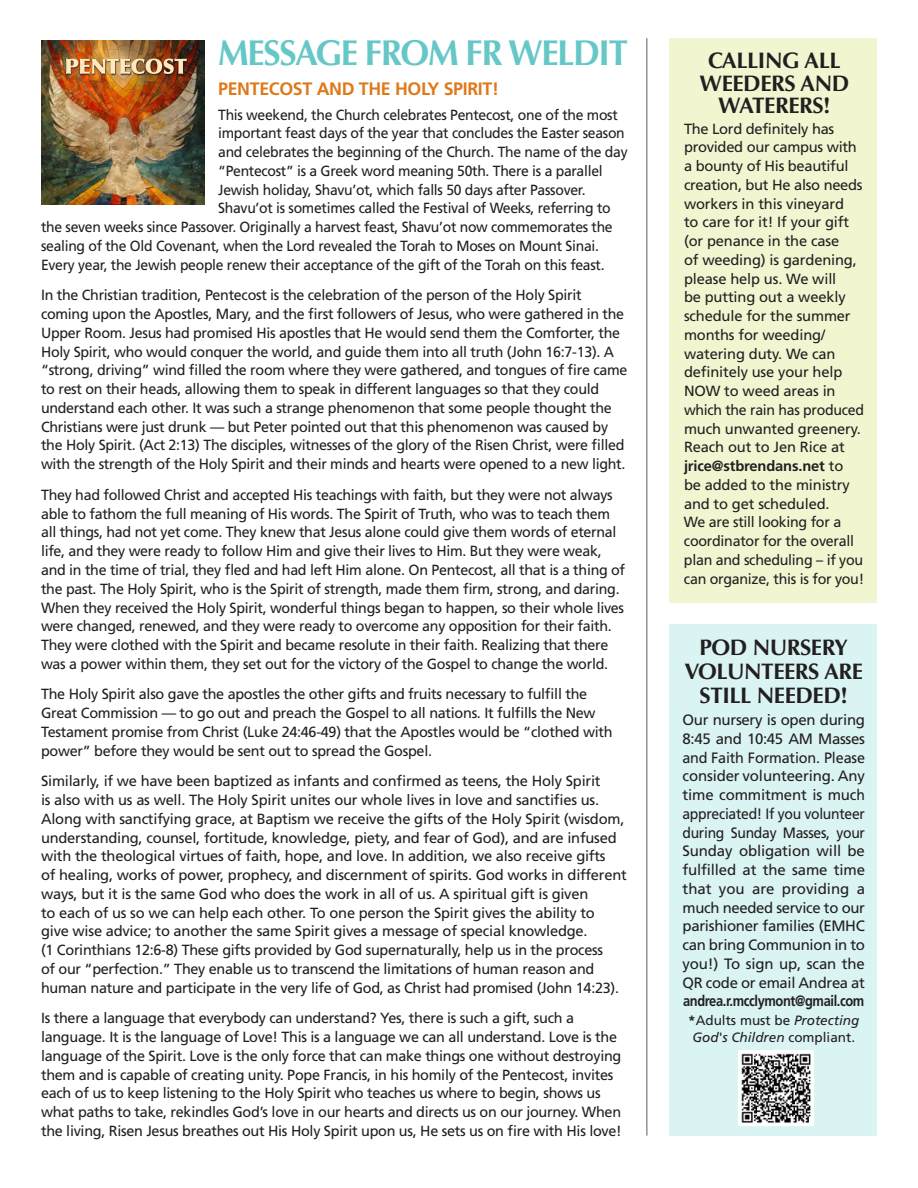
<style>
.page{position:relative;width:918px;height:1188px;background:#fff}
.page>*{position:absolute;margin:0;border:0;box-sizing:border-box;transform-origin:0 0}
.t1{font:700 36px "Optima";letter-spacing:-.04em;color:#66c7c7;scale:.96 1}
.t2{font:700 22.5px/22.5px "Optima";letter-spacing:-.02em;color:#231f20;text-align:center}
.t3{font:700 18px "Frutiger LT Std";letter-spacing:-.02em;color:#de791b}
.t4{font:15px/18.8px "Frutiger LT Std";letter-spacing:-.02em;color:#231f20;text-align:justify}
.t5{font:14.7px/18.8px "Frutiger LT Std";letter-spacing:-.02em;color:#231f20}
.t6{font:14.7px "Frutiger LT Std";letter-spacing:-.02em;color:#231f20;scale:.95 1}
.t7{font:italic 13.5px/16.5px "Frutiger LT Std";color:#231f20;text-align:center}
.s1{font-weight:700}
.s2{font-weight:700;font-style:normal}
.s3{font-style:normal}
</style>
<div class="page">
<div style="left:669px;top:624px;width:208px;height:512px;background:#daf3f3"></div>
<div style="left:669px;top:38px;width:208px;height:564px;background:#f1f6d1"></div>
<hr style="left:646px;top:38px;width:1px;height:1098px;background:#655a56">
<img style="left:739px;top:1051px;width:74px;height:74px">
<img style="left:41px;top:41px;width:164px;height:163px">
<svg style="left:65px;top:58px;width:124px;height:18px"></svg>
<img style="left:66px;top:59px;width:121px;height:15px">
<p class="t1" style="left:218px;top:32px;width:428px">MESSAGE FROM FR WELDIT</p>
<p class="t3" style="left:218px;top:78px;width:282px">PENTECOST AND THE HOLY SPIRIT!</p>
<p class="t6" style="left:218px;top:106px;width:422px">This weekend, the Church celebrates Pentecost, one of the most</p>
<p class="t6" style="left:218px;top:125px;width:430px">important feast days of the year that concludes the Easter season</p>
<p class="t6" style="left:218px;top:143px;width:433px">and celebrates the beginning of the Church. The name of the day</p>
<p class="t6" style="left:218px;top:162px;width:406px">“Pentecost” is a Greek word meaning 50th. There is a parallel</p>
<p class="t6" style="left:218px;top:181px;width:388px">Jewish holiday, Shavu’ot, which falls 50 days after Passover.</p>
<p class="t6" style="left:218px;top:200px;width:415px">Shavu’ot is sometimes called the Festival of Weeks, referring to</p>
<p class="t6" style="left:41px;top:218px;width:603px">the seven weeks since Passover. Originally a harvest feast, Shavu’ot now commemorates the</p>
<p class="t6" style="left:41px;top:237px;width:589px">sealing of the Old Covenant, when the Lord revealed the Torah to Moses on Mount Sinai.</p>
<p class="t6" style="left:41px;top:256px;width:595px">Every year, the Jewish people renew their acceptance of the gift of the Torah on this feast.</p>
<p class="t5" style="left:41px;top:286px;width:588px">In the Christian tradition, Pentecost is the celebration of the person of the Holy Spirit coming upon the Apostles, Mary, and the first followers of Jesus, who were gathered in the Upper Room. Jesus had promised His apostles that He would send them the Comforter, the Holy Spirit, who would conquer the world, and guide them into all truth (John 16:7-13). A “strong, driving” wind filled the room where they were gathered, and tongues of fire came to rest on their heads, allowing them to speak in different languages so that they could understand each other. It was such a strange phenomenon that some people thought the Christians were just drunk — but Peter pointed out that this phenomenon was caused by the Holy Spirit. (Act 2:13) The disciples, witnesses of the glory of the Risen Christ, were filled with the strength of the Holy Spirit and their minds and hearts were opened to a new light.</p>
<p class="t5" style="left:41px;top:486px;width:586px">They had followed Christ and accepted His teachings with faith, but they were not always able to fathom the full meaning of His words. The Spirit of Truth, who was to teach them all things, had not yet come. They knew that Jesus alone could give them words of eternal life, and they were ready to follow Him and give their lives to Him. But they were weak, and in the time of trial, they fled and had left Him alone. On Pentecost, all that is a thing of the past. The Holy Spirit, who is the Spirit of strength, made them firm, strong, and daring.<br>When they received the Holy Spirit, wonderful things began to happen, so their whole lives were changed, renewed, and they were ready to overcome any opposition for their faith.<br>They were clothed with the Spirit and became resolute in their faith. Realizing that there was a power within them, they set out for the victory of the Gospel to change the world.</p>
<p class="t5" style="left:41px;top:685px;width:573px">The Holy Spirit also gave the apostles the other gifts and fruits necessary to fulfill the Great Commission — to go out and preach the Gospel to all nations. It fulfills the New Testament promise from Christ (Luke 24:46-49) that the Apostles would be “clothed with power” before they would be sent out to spread the Gospel.</p>
<p class="t5" style="left:41px;top:772px;width:587px">Similarly, if we have been baptized as infants and confirmed as teens, the Holy Spirit<br>is also with us as well. The Holy Spirit unites our whole lives in love and sanctifies us.<br>Along with sanctifying grace, at Baptism we receive the gifts of the Holy Spirit (wisdom, understanding, counsel, fortitude, knowledge, piety, and fear of God), and are infused with the theological virtues of faith, hope, and love. In addition, we also receive gifts<br>of healing, works of power, prophecy, and discernment of spirits. God works in different ways, but it is the same God who does the work in all of us. A spiritual gift is given<br>to each of us so we can help each other. To one person the Spirit gives the ability to<br>give wise advice; to another the same Spirit gives a message of special knowledge.<br>(1 Corinthians 12:6-8) These gifts provided by God supernaturally, help us in the process<br>of our “perfection.” They enable us to transcend the limitations of human reason and human nature and participate in the very life of God, as Christ had promised (John 14:23).</p>
<p class="t5" style="left:41px;top:1009px;width:582px">Is there a language that everybody can understand? Yes, there is such a gift, such a language. It is the language of Love! This is a language we can all understand. Love is the language of the Spirit. Love is the only force that can make things one without destroying them and is capable of creating unity. Pope Francis, in his homily of the Pentecost, invites each of us to keep listening to the Holy Spirit who teaches us where to begin, shows us what paths to take, rekindles God’s love in our hearts and directs us on our journey. When the living, Risen Jesus breathes out His Holy Spirit upon us, He sets us on fire with His love!</p>
<p class="t2" style="left:700px;top:50px;width:151px">CALLING ALL<br>WEEDERS AND<br>WATERERS!</p>
<p class="t5" style="left:684px;top:119px;width:182px">The Lord definitely has provided our campus with a bounty of His beautiful creation, but He also needs workers in this vineyard<br>to care for it! If your gift (or penance in the case<br>of weeding) is gardening, please help us. We will<br>be putting out a weekly schedule for the summer months for weeding/ watering duty. We can definitely use your help<br>NOW to weed areas in which the rain has produced much unwanted greenery.<br>Reach out to Jen Rice at <span class="s1">jrice@stbrendans.net</span> to<br>be added to the ministry and to get scheduled.<br>We are still looking for a coordinator for the overall plan and scheduling – if you can organize, this is for you!</p>
<p class="t2" style="left:684px;top:636px;width:180px;line-height:24px">POD NURSERY<br>VOLUNTEERS ARE<br>STILL NEEDED!</p>
<p class="t4" style="left:682px;top:711px;width:184px">Our nursery is open during 8:45 and 10:45 AM Masses and Faith Formation. Please consider volunteering. Any time commitment is much appreciated! If you volunteer during Sunday Masses, your Sunday obligation will be fulfilled at the same time that you are providing a much needed service to our parishioner families (EMHC can bring Communion in to you!) To sign up, scan the QR code or email Andrea at <span class="s1">andrea.r.mcclymont@gmail.com</span></p>
<p class="t7" style="left:688px;top:1012px;width:173px"><span class="s2">*</span><span class="s3">Adults must be</span> Protecting<br>God's Children <span class="s3">compliant.</span></p>
</div>
